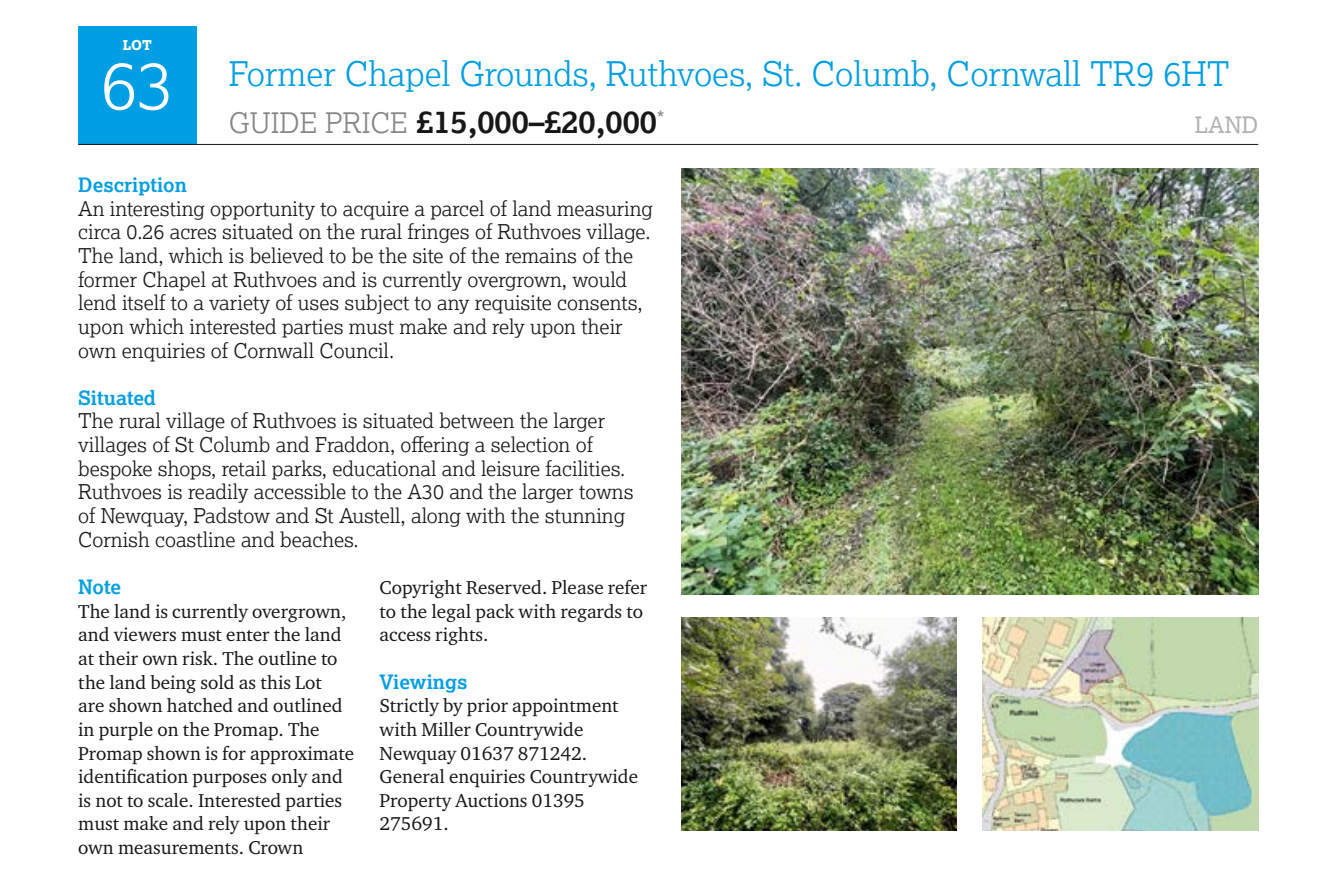
<style>
.page{position:relative;width:1338px;height:883px;background:#fff}
.page>*{position:absolute;margin:0;border:0;box-sizing:border-box;transform-origin:0 0}
.t1{font:300 67.5px "Lexia";color:#fff}
.t2{font:300 33.75px "Lexia";color:#009ee3}
.t3{font:700 31.5px "Lexia";color:#181716}
.t4{font:22.5px "Lexia";color:#b1b2b3}
.t5{font:300 20.25px/23.6px "Lexia";color:#181716}
.t6{font:700 19.8px "Lexia";color:#009ee3}
.t7{font:19.12px/23.6px "Charter ITC Pro";color:#181716}
.t8{font:800 13.5px "Lexia";color:#fff}
.s1{font-weight:300;font-size:28.12px;color:#868786}
</style>
<div class="page">
<div style="left:78px;top:26px;width:118px;height:119px;background:#009ee3"></div>
<hr style="left:78px;top:144px;width:1180px;height:1px;background:#181716">
<img style="left:681px;top:617px;width:276px;height:213px">
<img style="left:681px;top:168px;width:577px;height:425px">
<img style="left:982px;top:617px;width:276px;height:213px">
<p class="t8" style="left:123px;top:36px;width:31px">LOT</p>
<h1 class="t1" style="left:101px;top:42px;width:75px">63</h1>
<h2 class="t2" style="left:229px;top:52px;width:1002px">Former Chapel Grounds, Ruthvoes, St. Columb, Cornwall TR9 6HT</h2>
<h3 class="t3" style="left:229px;top:101px;width:437px"><span class="s1">GUIDE PRICE</span> £15,000–£20,000<sup>*</sup></h3>
<p class="t4" style="left:1195px;top:110px;width:65px">LAND</p>
<p class="t6" style="left:78px;top:172px;width:110px">Description</p>
<p class="t5" style="left:78px;top:196px;width:576px">An interesting opportunity to acquire a parcel of land measuring circa 0.26 acres situated on the rural fringes of Ruthvoes village.<br>The land, which is believed to be the site of the remains of the former Chapel at Ruthvoes and is currently overgrown, would lend itself to a variety of uses subject to any requisite consents, upon which interested parties must make and rely upon their own enquiries of Cornwall Council.</p>
<p class="t6" style="left:78px;top:385px;width:79px">Situated</p>
<p class="t5" style="left:78px;top:408px;width:557px">The rural village of Ruthvoes is situated between the larger villages of St Columb and Fraddon, offering a selection of bespoke shops, retail parks, educational and leisure facilities.<br>Ruthvoes is readily accessible to the A30 and the larger towns of Newquay, Padstow and St Austell, along with the stunning Cornish coastline and beaches.</p>
<p class="t6" style="left:78px;top:574px;width:44px">Note</p>
<p class="t7" style="left:78px;top:598px;width:277px">The land is currently overgrown, and viewers must enter the land at their own risk. The outline to the land being sold as this Lot<br>are shown hatched and outlined in purple on the Promap. The<br>Promap shown is for approximate identification purposes only and is not to scale. Interested parties must make and rely upon their own measurements. Crown</p>
<p class="t7" style="left:380px;top:575px;width:269px">Copyright Reserved. Please refer to the legal pack with regards to access rights.</p>
<p class="t6" style="left:380px;top:668px;width:89px">Viewings</p>
<p class="t7" style="left:380px;top:693px;width:260px">Strictly by prior appointment with Miller Countrywide<br>Newquay 01637 871242.<br>General enquiries Countrywide<br>Property Auctions 01395<br>275691.</p>
</div>
